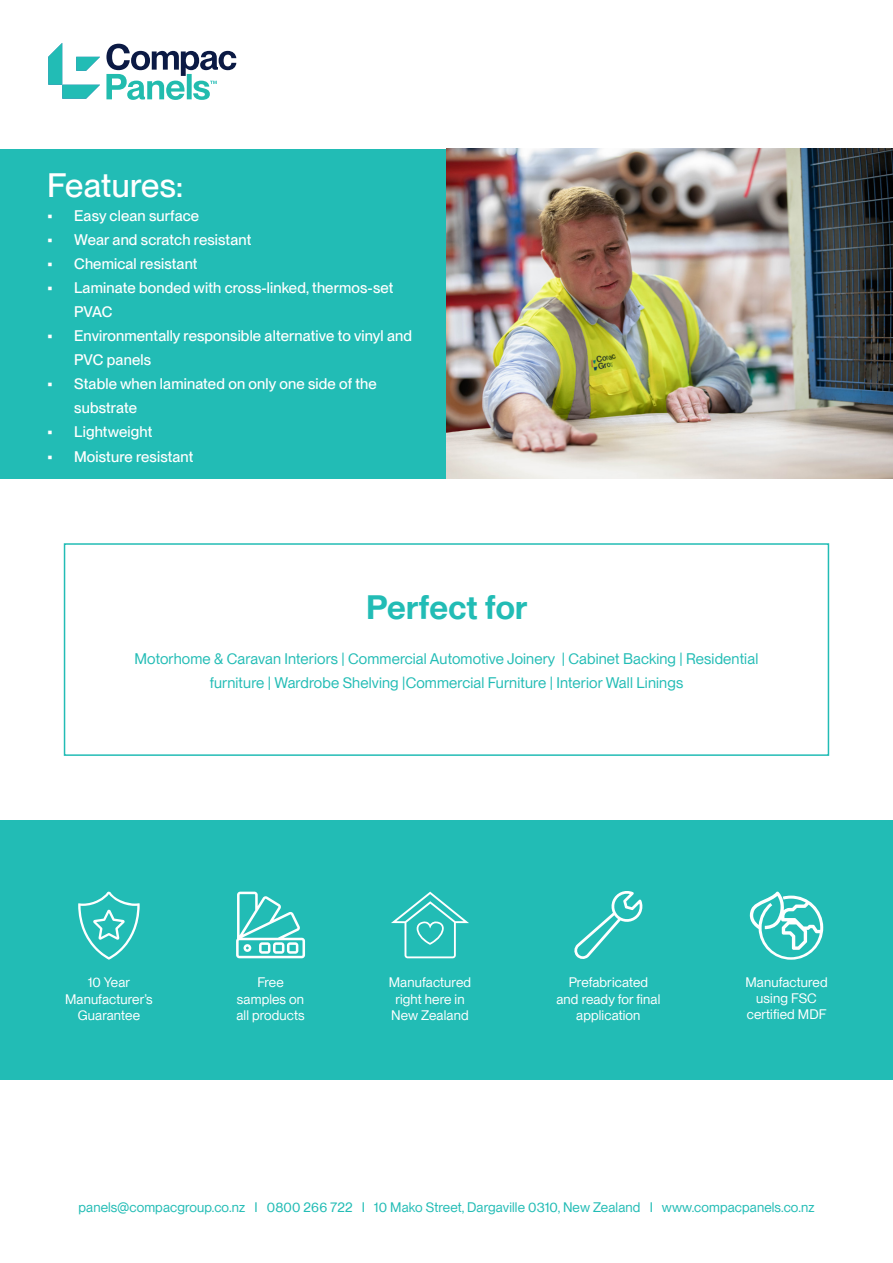
<style>
.page{position:relative;width:893px;height:1263px;background:#fff}
.page>*{position:absolute;margin:0;border:0;box-sizing:border-box;transform-origin:0 0}
.Heading{font:600 33px "PP Neue Montreal";letter-spacing:.005em;color:#22bcb5}
.t1{font:500 33px "PP Neue Montreal";letter-spacing:.01em;color:#fff}
.t2{font:500 15px/24px "PP Neue Montreal";letter-spacing:.01em;color:#fff}
.Body_text{font:15px/24px "PP Neue Montreal";letter-spacing:.01em;color:#22bcb5;text-align:center}
.Body_text-2{font:13.5px/16.2px "PP Neue Montreal";letter-spacing:.01em;color:#fff;text-align:center}
.t3{font:13.5px "PP Neue Montreal";letter-spacing:.01em;color:#22bcb5}
</style>
<div class="page">
<svg style="left:106px;top:44px;width:130px;height:56px"></svg>
<svg style="left:48px;top:43px;width:52px;height:56px"></svg>
<div style="left:0;top:149px;width:893px;height:329px;background:#22bcb5"></div>
<img style="left:446px;top:149px;width:447px;height:329px">
<div style="left:64px;top:543px;width:765px;height:213px;border:2px solid #22bcb5"></div>
<div style="left:0;top:821px;width:893px;height:259px;background:#22bcb5"></div>
<svg style="left:750px;top:892px;width:73px;height:68px"></svg>
<svg style="left:78px;top:892px;width:62px;height:68px"></svg>
<svg style="left:391px;top:892px;width:78px;height:66px"></svg>
<svg style="left:574px;top:891px;width:68px;height:68px"></svg>
<svg style="left:236px;top:892px;width:69px;height:66px"></svg>
<p class="t1" style="left:47px;top:166px;width:137px">Features:</p>
<p class="t2" style="left:47px;top:204px;width:153px">• Easy clean surface</p>
<p class="t2" style="left:47px;top:228px;width:206px">• Wear and scratch resistant</p>
<p class="t2" style="left:47px;top:252px;width:152px">• Chemical resistant</p>
<p class="t2" style="left:74px;top:276px;width:321px;text-indent:-27px">• Laminate bonded with cross-linked, thermos-set<br>PVAC</p>
<p class="t2" style="left:74px;top:324px;width:339px;text-indent:-27px">• Environmentally responsible alternative to vinyl and<br>PVC panels</p>
<p class="t2" style="left:74px;top:372px;width:304px;text-indent:-27px">• Stable when laminated on only one side of the substrate</p>
<p class="t2" style="left:47px;top:420px;width:107px">• Lightweight</p>
<p class="t2" style="left:47px;top:444px;width:148px">• Moisture resistant</p>
<p class="Heading" style="left:366px;top:587px;width:163px">Perfect for</p>
<p class="Body_text" style="left:135px;top:646px;width:625px">Motorhome &amp; Caravan Interiors | Commercial Automotive Joinery | Cabinet Backing | Residential furniture | Wardrobe Shelving |Commercial Furniture | Interior Wall Linings</p>
<p class="Body_text-2" style="left:65px;top:974px;width:89px">10 Year<br>Manufacturer’s<br>Guarantee</p>
<p class="Body_text-2" style="left:389px;top:974px;width:84px;text-align:left">Manufactured right here in<br>New Zealand</p>
<p class="Body_text-2" style="left:556px;top:974px;width:105px">Prefabricated and ready for final application</p>
<p class="Body_text-2" style="left:236px;top:974px;width:70px">Free samples on all products</p>
<p class="Body_text-2" style="left:745px;top:974px;width:84px">Manufactured using FSC certified MDF</p>
<p class="t3" style="left:78px;top:1199px;width:737px">panels@compacgroup.co.nz I 0800 266 722 I 10 Mako Street, Dargaville 0310, New Zealand I www.compacpanels.co.nz</p>
</div>
